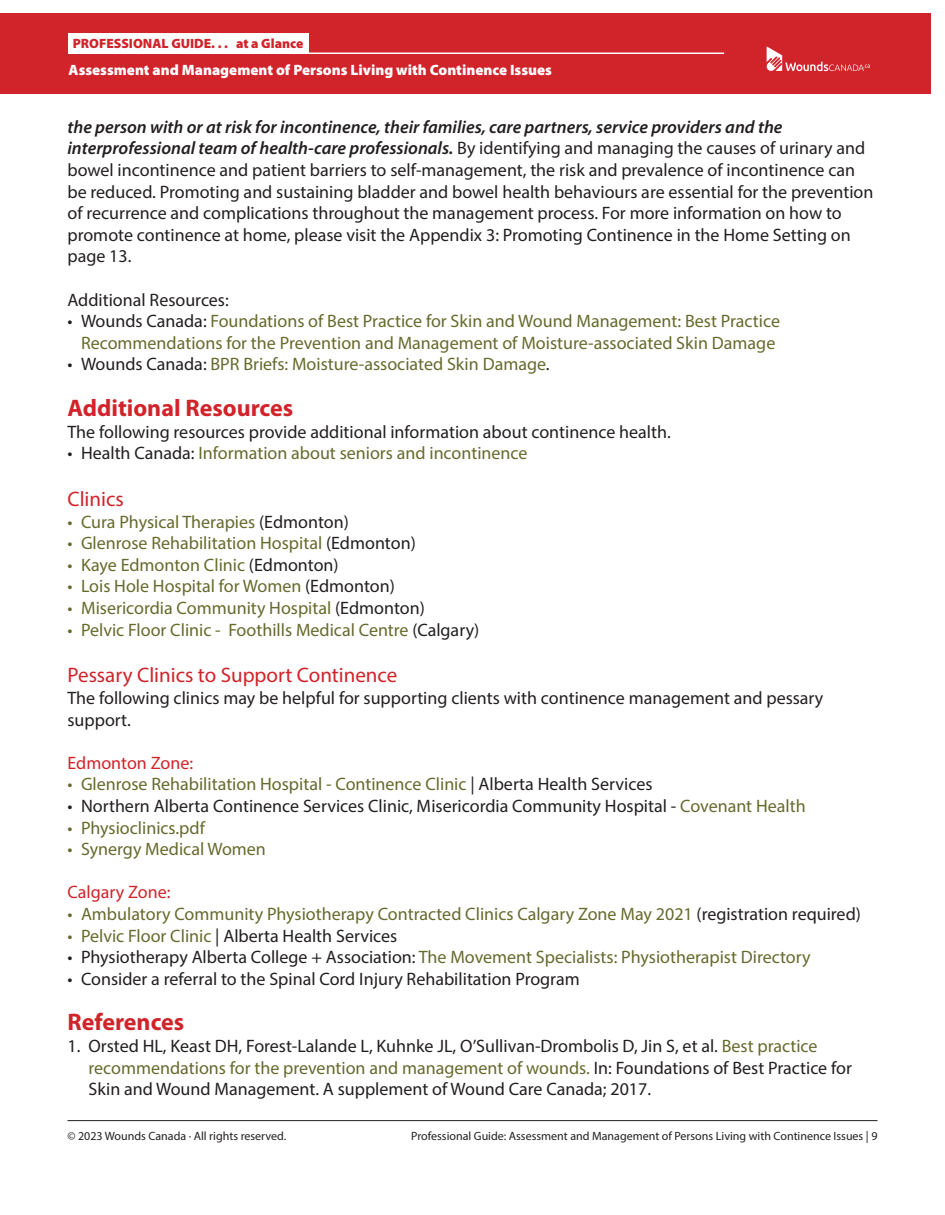
<style>
.page{position:relative;width:945px;height:1215px;background:#fff}
.page>*{position:absolute;margin:0;border:0;box-sizing:border-box;transform-origin:0 0}
.Title_Headings{font:700 24px "Myriad Pro";color:#d1232a}
.Sub_Heading{font:21px "Myriad Pro";color:#d1232a}
.Bullet_Points{font:18px/21.6px "Myriad Pro";color:#231f20}
.t1{font:18px/21.6px "Myriad Pro";color:#676a2d;text-align:center}
.Sub_sub_heading{font:18px "Myriad Pro";color:#d1232a}
.t2{font:900 15px "Myriad Pro";color:#fff}
.t3{font:900 13.5px "Myriad Pro";color:#d1232a}
.t4{font:12px "Myriad Pro";color:#231f20}
.s1{font-weight:600;font-style:italic}
.s2{color:#231f20}
.s3{color:#676a2d}
</style>
<div class="page">
<hr style="left:68px;top:1120px;width:810px;height:1px;background:#231f20">
<div style="left:0;top:14px;width:14px;height:80px;background:#d1232a"></div>
<div style="left:14px;top:14px;width:918px;height:80px;background:#d1232a"></div>
<div style="left:69px;top:33px;width:240px;height:20px;background:#fff"></div>
<hr style="left:69px;top:53px;width:655px;height:1px;background:#fff">
<svg style="left:767px;top:46px;width:103px;height:25px"></svg>
<p class="t3" style="left:73px;top:35px;width:232px">PROFESSIONAL GUIDE. . . at a Glance</p>
<p class="t2" style="left:69px;top:60px;width:485px">Assessment and Management of Persons Living with Continence Issues</p>
<p class="Bullet_Points" style="left:68px;top:116px;width:807px"><span class="s1">the person with or at risk for incontinence, their families, care partners, service providers and the interprofessional team of health-care professionals.</span> By identifying and managing the causes of urinary and bowel incontinence and patient barriers to self-management, the risk and prevalence of incontinence can be reduced. Promoting and sustaining bladder and bowel health behaviours are essential for the prevention of recurrence and complications throughout the management process. For more information on how to promote continence at home, please visit the Appendix 3: Promoting Continence in the Home Setting on page 13.</p>
<p class="Bullet_Points" style="left:68px;top:289px;width:163px">Additional Resources:</p>
<p class="t1" style="left:68px;top:310px;width:714px"><span class="s2">• Wounds Canada:</span> Foundations of Best Practice for Skin and Wound Management: Best Practice<br>Recommendations for the Prevention and Management of Moisture-associated Skin Damage</p>
<p class="t1" style="left:68px;top:353px;width:484px"><span class="s2">• Wounds Canada:</span> BPR Briefs: Moisture-associated Skin Damage<span class="s2">.</span></p>
<p class="Title_Headings" style="left:68px;top:392px;width:227px">Additional Resources</p>
<p class="Bullet_Points" style="left:68px;top:421px;width:605px">The following resources provide additional information about continence health.</p>
<p class="t1" style="left:68px;top:442px;width:462px"><span class="s2">• Health Canada:</span> Information about seniors and incontinence</p>
<p class="Sub_Heading" style="left:68px;top:486px;width:58px">Clinics</p>
<p class="t1" style="left:68px;top:511px;width:283px">• Cura Physical Therapies <span class="s2">(Edmonton)</span></p>
<p class="t1" style="left:68px;top:532px;width:350px">• Glenrose Rehabilitation Hospital <span class="s2">(Edmonton)</span></p>
<p class="t1" style="left:68px;top:554px;width:273px">• Kaye Edmonton Clinic <span class="s2">(Edmonton)</span></p>
<p class="t1" style="left:68px;top:575px;width:329px">• Lois Hole Hospital for Women <span class="s2">(Edmonton)</span></p>
<p class="t1" style="left:68px;top:597px;width:359px">• Misericordia Community Hospital <span class="s2">(Edmonton)</span></p>
<p class="t1" style="left:68px;top:619px;width:413px">• Pelvic Floor Clinic - Foothills Medical Centre <span class="s2">(Calgary)</span></p>
<p class="Sub_Heading" style="left:68px;top:662px;width:331px">Pessary Clinics to Support Continence</p>
<p class="Bullet_Points" style="left:68px;top:687px;width:757px">The following clinics may be helpful for supporting clients with continence management and pessary support.</p>
<p class="Sub_sub_heading" style="left:68px;top:752px;width:127px">Edmonton Zone:</p>
<p class="t1" style="left:68px;top:773px;width:587px">• Glenrose Rehabilitation Hospital - Continence Clinic <span class="s2">| Alberta Health Services</span></p>
<p class="Bullet_Points" style="left:68px;top:795px;width:740px">• Northern Alberta Continence Services Clinic, Misericordia Community Hospital - <span class="s3">Covenant Health</span></p>
<p class="t1" style="left:68px;top:817px;width:139px">• Physioclinics.pdf</p>
<p class="t1" style="left:68px;top:838px;width:200px">• Synergy Medical Women</p>
<p class="Sub_sub_heading" style="left:68px;top:881px;width:104px">Calgary Zone:</p>
<p class="t1" style="left:68px;top:903px;width:795px">• Ambulatory Community Physiotherapy Contracted Clinics Calgary Zone May 2021 <span class="s2">(registration required)</span></p>
<p class="Bullet_Points" style="left:68px;top:925px;width:331px"><span class="s3">• Pelvic Floor Clinic</span> | Alberta Health Services</p>
<p class="t1" style="left:68px;top:946px;width:745px"><span class="s2">• Physiotherapy Alberta College + Association:</span> The Movement Specialists: Physiotherapist Directory</p>
<p class="Bullet_Points" style="left:68px;top:968px;width:514px">• Consider a referral to the Spinal Cord Injury Rehabilitation Program</p>
<p class="Title_Headings" style="left:68px;top:1007px;width:118px">References</p>
<p class="Bullet_Points" style="left:88px;top:1035px;width:765px;text-indent:-21px">1. Orsted HL, Keast DH, Forest-Lalande L, Kuhnke JL, O’Sullivan-Drombolis D, Jin S, et al. <span class="s3">Best practice recommendations for the prevention and management of wounds.</span> In: Foundations of Best Practice for<br>Skin and Wound Management. A supplement of Wound Care Canada; 2017.</p>
<p class="t4" style="left:68px;top:1129px;width:220px">© 2023 Wounds Canada · All rights reserved.</p>
<p class="t4" style="left:411px;top:1129px;width:468px">Professional Guide: Assessment and Management of Persons Living with Continence Issues | 9</p>
</div>
